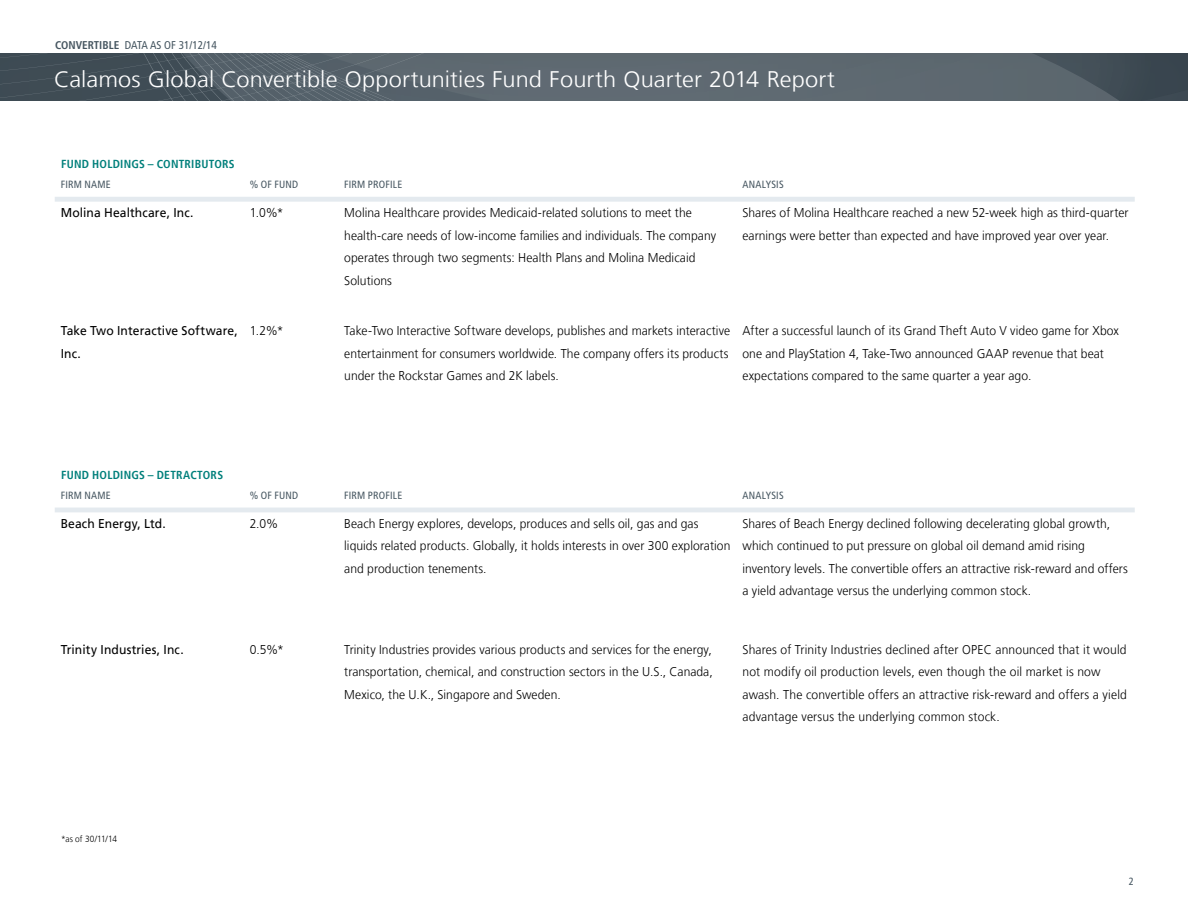
<style>
.page{position:relative;width:1188px;height:918px;background:#fff}
.page>*{position:absolute;margin:0;border:0;box-sizing:border-box;transform-origin:0 0}
.t1{font:300 22.5px "Frutiger LT";letter-spacing:.005em;color:#fff;scale:1.05 1}
.Body{font:300 12.75px/22.5px "Frutiger LT";letter-spacing:.005em;color:#000;scale:.95 1}
.Body-2{font:12.75px/22.5px "Frutiger LT";letter-spacing:.01em;color:#000;scale:.95 1}
.Head__table_285{font:700 condensed 11.7px "Frutiger LT";letter-spacing:.02em;color:#007f7b}
.t2{font:condensed 11.25px "Frutiger LT";color:#455560}
.Headings__table{font:condensed 10.5px "Frutiger LT";letter-spacing:.02em;color:#455560}
.source_copy_indent{font:300 9px "Frutiger LT";letter-spacing:.01em;color:#000;scale:.92 1}
.s1{font-weight:700}
</style>
<div class="page">
<svg style="left:0;top:54px;width:1188px;height:47px;background:#546068"></svg>
<svg style="left:55px;top:197px;width:1080px;height:5px;background:#e5ebf0"></svg>
<hr style="left:55px;top:508px;width:1080px;height:4px;background:#e4eaef">
<p class="t2" style="left:55px;top:39px;width:163px"><span class="s1">CONVERTIBLE</span> DATA AS OF 31/12/14</p>
<h1 class="t1" style="left:54px;top:66px;width:745px">Calamos Global Convertible Opportunities Fund Fourth Quarter 2014 Report</h1>
<p class="Head__table_285" style="left:61px;top:157px;width:175px">FUND HOLDINGS – CONTRIBUTORS</p>
<p class="Headings__table" style="left:61px;top:178px;width:52px">FIRM NAME</p>
<p class="Headings__table" style="left:250px;top:178px;width:50px">% OF FUND</p>
<p class="Headings__table" style="left:344px;top:178px;width:60px">FIRM PROFILE</p>
<p class="Headings__table" style="left:742px;top:178px;width:43px">ANALYSIS</p>
<p class="Body-2" style="left:61px;top:202px;width:141px">Molina Healthcare, Inc.</p>
<p class="Body" style="left:250px;top:202px;width:37px">1.0%*</p>
<p class="Body" style="left:344px;top:202px;width:393px">Molina Healthcare provides Medicaid-related solutions to meet the health-care needs of low-income families and individuals. The company operates through two segments: Health Plans and Molina Medicaid Solutions</p>
<p class="Body" style="left:742px;top:202px;width:408px">Shares of Molina Healthcare reached a new 52-week high as third-quarter earnings were better than expected and have improved year over year.</p>
<p class="Body-2" style="left:61px;top:320px;width:188px">Take Two Interactive Software,<br>Inc.</p>
<p class="Body" style="left:250px;top:320px;width:37px">1.2%*</p>
<p class="Body" style="left:344px;top:320px;width:408px">Take-Two Interactive Software develops, publishes and markets interactive entertainment for consumers worldwide. The company offers its products under the Rockstar Games and 2K labels.</p>
<p class="Body" style="left:742px;top:320px;width:398px">After a successful launch of its Grand Theft Auto V video game for Xbox one and PlayStation 4, Take-Two announced GAAP revenue that beat expectations compared to the same quarter a year ago.</p>
<p class="Head__table_285" style="left:61px;top:468px;width:163px">FUND HOLDINGS – DETRACTORS</p>
<p class="Headings__table" style="left:61px;top:489px;width:52px">FIRM NAME</p>
<p class="Headings__table" style="left:250px;top:489px;width:50px">% OF FUND</p>
<p class="Headings__table" style="left:344px;top:489px;width:60px">FIRM PROFILE</p>
<p class="Headings__table" style="left:742px;top:489px;width:43px">ANALYSIS</p>
<p class="Body-2" style="left:61px;top:512px;width:112px">Beach Energy, Ltd.</p>
<p class="Body" style="left:250px;top:512px;width:32px">2.0%</p>
<p class="Body" style="left:344px;top:512px;width:408px">Beach Energy explores, develops, produces and sells oil, gas and gas liquids related products. Globally, it holds interests in over 300 exploration and production tenements.</p>
<p class="Body" style="left:742px;top:512px;width:407px">Shares of Beach Energy declined following decelerating global growth, which continued to put pressure on global oil demand amid rising inventory levels. The convertible offers an attractive risk-reward and offers a yield advantage versus the underlying common stock.</p>
<p class="Body-2" style="left:61px;top:638px;width:131px">Trinity Industries, Inc.</p>
<p class="Body" style="left:250px;top:638px;width:37px">0.5%*</p>
<p class="Body" style="left:344px;top:638px;width:389px;text-align:justify">Trinity Industries provides various products and services for the energy, transportation, chemical, and construction sectors in the U.S., Canada, Mexico, the U.K., Singapore and Sweden.</p>
<p class="Body" style="left:742px;top:638px;width:406px">Shares of Trinity Industries declined after OPEC announced that it would not modify oil production levels, even though the oil market is now awash. The convertible offers an attractive risk-reward and offers a yield advantage versus the underlying common stock.</p>
<p class="source_copy_indent" style="left:61px;top:834px;width:62px">*as of 30/11/14</p>
<p class="Headings__table" style="left:1129px;top:876px;width:7px">2</p>
</div>
